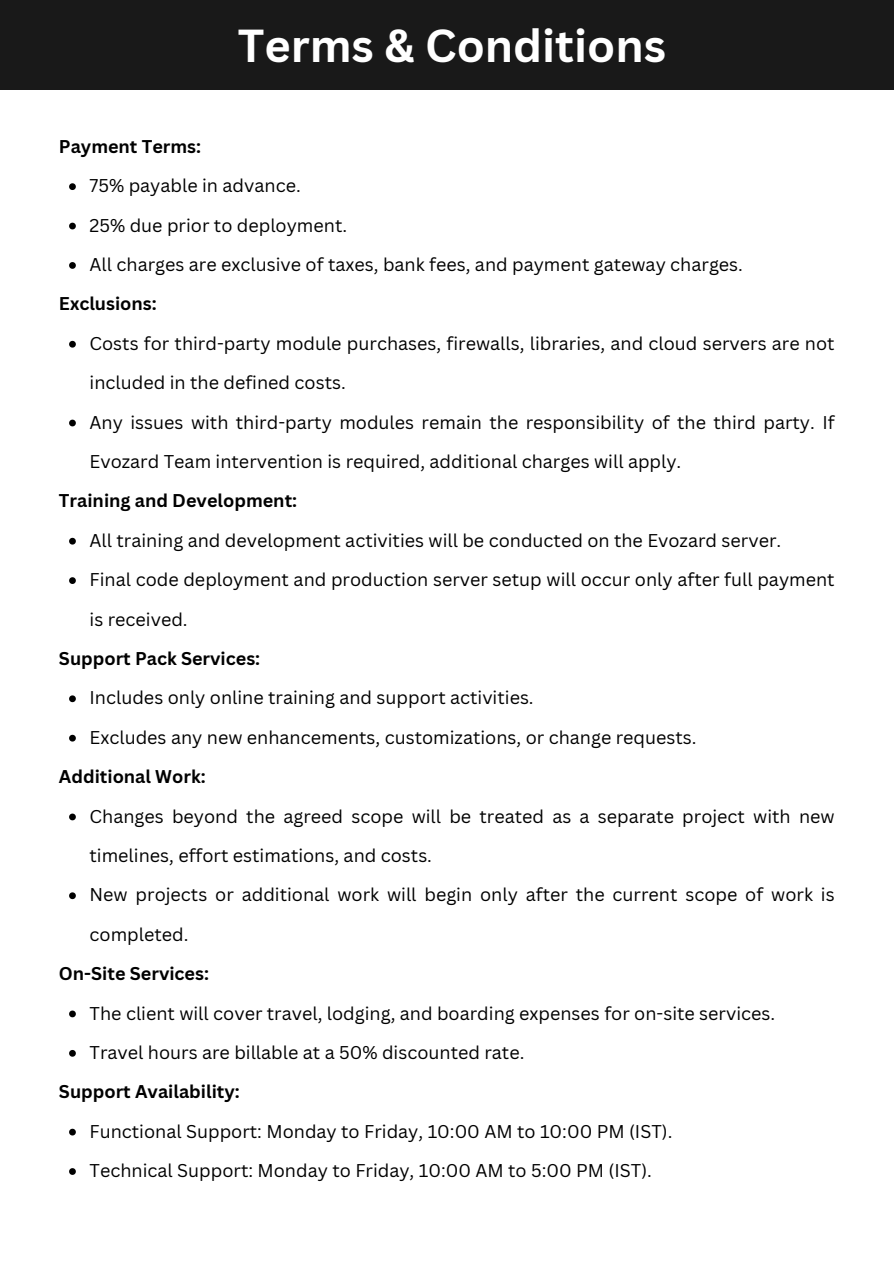
<style>
.page{position:relative;width:894px;height:1264px;background:#fff}
.page>*{position:absolute;margin:0;border:0;box-sizing:border-box;transform-origin:0 0}
.t1{font:700 45px "Canva Sans";color:#fff}
.t2{font:18px/39.3px "Canva Sans";color:#000}
.t3{font:700 18px "Canva Sans";color:#000}
</style>
<div class="page">
<div style="left:0;top:0;width:893px;height:89px;background:#191919"></div>
<svg style="left:69px;top:183px;width:7px;height:7px"></svg>
<svg style="left:69px;top:223px;width:7px;height:6px"></svg>
<svg style="left:69px;top:262px;width:7px;height:7px"></svg>
<svg style="left:69px;top:341px;width:7px;height:6px"></svg>
<svg style="left:69px;top:419px;width:7px;height:7px"></svg>
<svg style="left:69px;top:538px;width:7px;height:6px"></svg>
<svg style="left:69px;top:577px;width:7px;height:7px"></svg>
<svg style="left:69px;top:695px;width:7px;height:7px"></svg>
<svg style="left:69px;top:734px;width:7px;height:7px"></svg>
<svg style="left:69px;top:813px;width:7px;height:7px"></svg>
<svg style="left:69px;top:892px;width:7px;height:7px"></svg>
<svg style="left:69px;top:1010px;width:7px;height:7px"></svg>
<svg style="left:69px;top:1050px;width:7px;height:6px"></svg>
<svg style="left:69px;top:1128px;width:7px;height:7px"></svg>
<svg style="left:69px;top:1168px;width:7px;height:6px"></svg>
<h1 class="t1" style="left:238px;top:14px;width:429px">Terms &amp; Conditions</h1>
<p class="t3" style="left:59px;top:134px;width:144px">Payment Terms:</p>
<p class="t2" style="left:90px;top:166px;width:654px">75% payable in advance.<br>25% due prior to deployment.<br>All charges are exclusive of taxes, bank fees, and payment gateway charges.</p>
<p class="t3" style="left:59px;top:291px;width:99px">Exclusions:</p>
<p class="t2" style="left:90px;top:323px;width:746px">Costs for third-party module purchases, firewalls, libraries, and cloud servers are not included in the defined costs.<br>Any issues with third-party modules remain the responsibility of the third party. If Evozard Team intervention is required, additional charges will apply.</p>
<p class="t3" style="left:59px;top:488px;width:239px">Training and Development:</p>
<p class="t2" style="left:90px;top:520px;width:746px">All training and development activities will be conducted on the Evozard server.<br>Final code deployment and production server setup will occur only after full payment is received.</p>
<p class="t3" style="left:59px;top:645px;width:203px">Support Pack Services:</p>
<p class="t2" style="left:90px;top:677px;width:608px">Includes only online training and support activities.<br>Excludes any new enhancements, customizations, or change requests.</p>
<p class="t3" style="left:59px;top:764px;width:148px">Additional Work:</p>
<p class="t2" style="left:90px;top:796px;width:746px">Changes beyond the agreed scope will be treated as a separate project with new timelines, effort estimations, and costs.<br>New projects or additional work will begin only after the current scope of work is completed.</p>
<p class="t3" style="left:59px;top:960px;width:151px">On-Site Services:</p>
<p class="t2" style="left:90px;top:992px;width:687px">The client will cover travel, lodging, and boarding expenses for on-site services.<br>Travel hours are billable at a 50% discounted rate.</p>
<p class="t3" style="left:59px;top:1079px;width:182px">Support Availability:</p>
<p class="t2" style="left:90px;top:1111px;width:584px">Functional Support: Monday to Friday, 10:00 AM to 10:00 PM (IST).<br>Technical Support: Monday to Friday, 10:00 AM to 5:00 PM (IST).</p>
</div>
